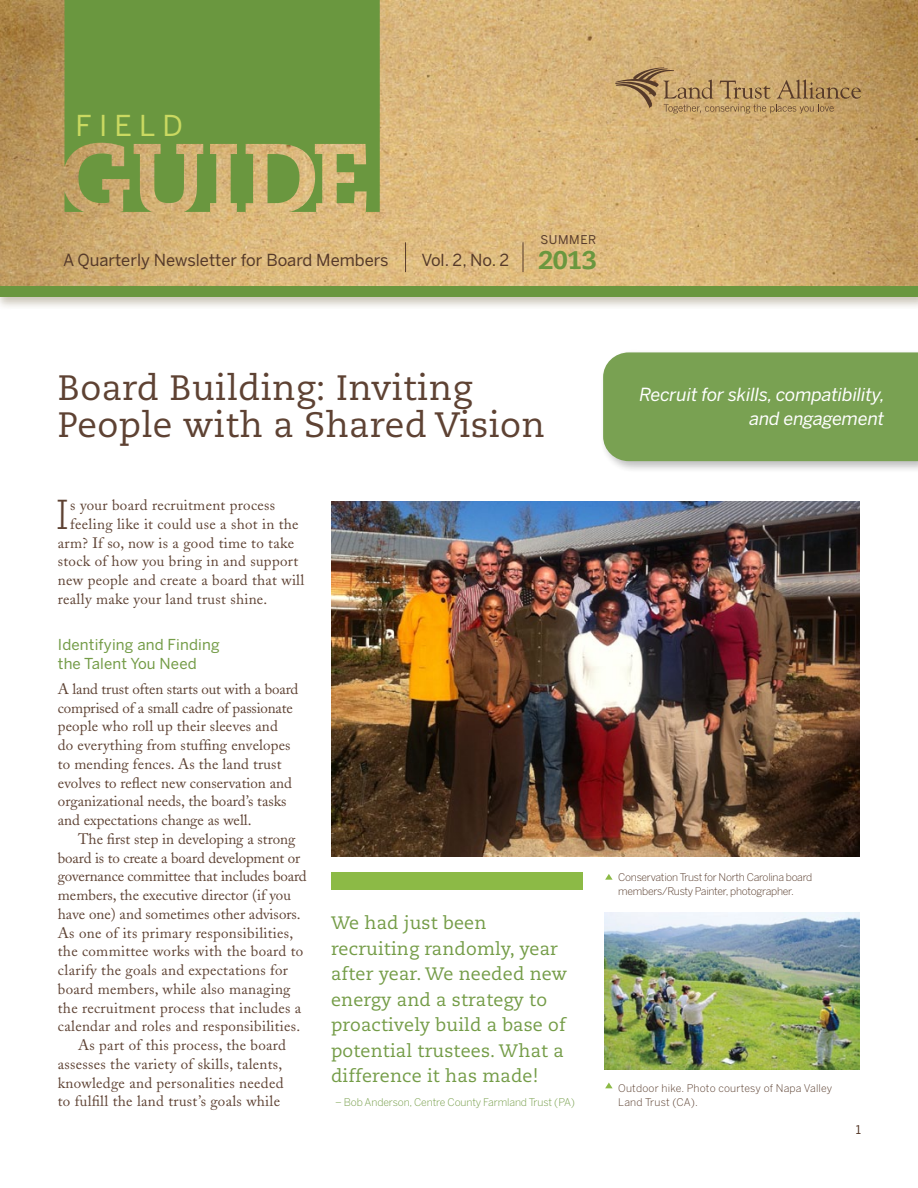
<style>
.page{position:relative;width:918px;height:1188px;background:#fff}
.page>*{position:absolute;margin:0;border:0;box-sizing:border-box;transform-origin:0 0}
.t1{font:300 41.85px "Caecilia";color:#5e4233}
.t2{font:35.25px/37.5px "Caecilia";letter-spacing:.01em;color:#5e4233}
.t3{font:28.65px "Benton Sans";letter-spacing:.25em;color:#cad961}
.t4{font:800 25.5px "Caecilia";color:#6a973f}
.t5{font:18px/25.5px "Caecilia";letter-spacing:.01em;color:#749c47}
.t6{font:italic 18px/24px "Benton Sans";letter-spacing:-.01em;color:#fff;text-align:right}
.t7{font:16.5px "Benton Sans";color:#563a2a}
.t8{font:15px "Adobe Caslon";letter-spacing:.02em;color:#5e4233}
.t9{font:15px/18.8px "Adobe Caslon";color:#5e4233}
.t10{font:15px "Adobe Caslon";letter-spacing:-.01em;color:#5e4233}
.t11{font:15px/18.8px "Benton Sans";letter-spacing:.01em;color:#749c47}
.t12{font:12px "Benton Sans";letter-spacing:.05em;color:#563a2a}
.t13{font:300 10.5px/13.8px "Benton Sans";letter-spacing:-.025em;color:#563a2a}
.t14{font:300 10.5px/13.8px "Benton Sans";letter-spacing:.02em;color:#563a2a}
.t15{font:300 10.5px "Benton Sans";letter-spacing:-.01em;color:#749c47}
</style>
<div class="page">
<div style="left:0;top:0;width:918px;height:310px;background:#574519;opacity:.3"></div>
<img style="left:0;top:0;width:918px;height:286px">
<hr style="left:523px;top:242px;width:1px;height:30px;background:#563a2a">
<hr style="left:405px;top:242px;width:1px;height:30px;background:#563a2a">
<svg style="left:615px;top:67px;width:246px;height:46px;background:#bd9b67"></svg>
<svg style="left:64px;top:0;width:316px;height:213px;background:#7b9b48"></svg>
<div style="left:599px;top:349px;width:319px;height:125px;background:#000;opacity:.3"></div>
<div style="left:603px;top:352px;width:315px;height:109px;background:#79a152"></div>
<div style="left:0;top:286px;width:918px;height:10px;background:#6a973f"></div>
<img style="left:331px;top:502px;width:529px;height:354px">
<div style="left:331px;top:872px;width:251px;height:18px;background:#8cba46"></div>
<img style="left:605px;top:913px;width:254px;height:157px">
<svg style="left:605px;top:1083px;width:8px;height:5px"></svg>
<svg style="left:605px;top:874px;width:8px;height:6px"></svg>
<h3 class="t3" style="left:76px;top:109px;width:109px">FIELD</h3>
<p class="t7" style="left:63px;top:250px;width:327px">A Quarterly Newsletter for Board Members</p>
<p class="t7" style="left:422px;top:250px;width:89px">Vol. 2, No. 2</p>
<p class="t12" style="left:541px;top:233px;width:57px">SUMMER</p>
<h3 class="t4" style="left:538px;top:244px;width:60px">2013</h3>
<h2 class="t2" style="left:58px;top:369px;width:489px">Board Building: Inviting<br>People with a Shared Vision</h2>
<h1 class="t1" style="left:55px;top:491px;width:15px">I</h1>
<p class="t8" style="left:70px;top:496px;width:206px">s your board recruitment process</p>
<p class="t8" style="left:70px;top:515px;width:230px">feeling like it could use a shot in the</p>
<p class="t8" style="left:58px;top:534px;width:238px">arm? If so, now is a good time to take</p>
<p class="t8" style="left:58px;top:553px;width:242px">stock of how you bring in and support</p>
<p class="t8" style="left:58px;top:571px;width:248px">new people and create a board that will</p>
<p class="t8" style="left:58px;top:590px;width:211px">really make your land trust shine.</p>
<p class="t11" style="left:58px;top:635px;width:163px">Identifying and Finding the Talent You Need</p>
<p class="t9" style="left:58px;top:680px;width:242px">A land trust often starts out with a board comprised of a small cadre of passionate people who roll up their sleeves and<br>do everything from stuffing envelopes to mending fences. As the land trust evolves to reflect new conservation and organizational needs, the board’s tasks and expectations change as well.</p>
<p class="t9" style="left:78px;top:830px;width:219px">The first step in developing a strong</p>
<p class="t10" style="left:58px;top:849px;width:244px">board is to create a board development or</p>
<p class="t10" style="left:58px;top:868px;width:250px">governance committee that includes board</p>
<p class="t9" style="left:58px;top:886px;width:235px">members, the executive director (if you</p>
<p class="t9" style="left:58px;top:905px;width:244px">have one) and sometimes other advisors.</p>
<p class="t8" style="left:58px;top:924px;width:237px">As one of its primary responsibilities,</p>
<p class="t8" style="left:58px;top:943px;width:247px">the committee works with the board to</p>
<p class="t8" style="left:58px;top:961px;width:232px">clarify the goals and expectations for</p>
<p class="t8" style="left:58px;top:980px;width:234px">board members, while also managing</p>
<p class="t8" style="left:58px;top:999px;width:245px">the recruitment process that includes a</p>
<p class="t8" style="left:58px;top:1018px;width:244px">calendar and roles and responsibilities.</p>
<p class="t8" style="left:78px;top:1036px;width:209px">As part of this process, the board</p>
<p class="t8" style="left:58px;top:1055px;width:226px">assesses the variety of skills, talents,</p>
<p class="t8" style="left:58px;top:1074px;width:227px">knowledge and personalities needed</p>
<p class="t8" style="left:58px;top:1093px;width:224px">to fulfill the land trust’s goals while</p>
<p class="t5" style="left:331px;top:911px;width:238px">We had just been recruiting randomly, year after year. We needed new energy and a strategy to proactively build a base of potential trustees. What a difference it has made!</p>
<p class="t15" style="left:335px;top:1096px;width:242px">– Bob Anderson, Centre County Farmland Trust (PA)</p>
<p class="t6" style="left:639px;top:383px;width:247px">Recruit for skills, compatibility, and engagement</p>
<p class="t13" style="left:618px;top:870px;width:196px">Conservation Trust for North Carolina board members/Rusty Painter, photographer.</p>
<p class="t14" style="left:618px;top:1082px;width:216px">Outdoor hike. Photo courtesy of Napa Valley<br>Land Trust (CA).</p>
<p class="t12" style="left:856px;top:1123px;width:7px">1</p>
</div>
